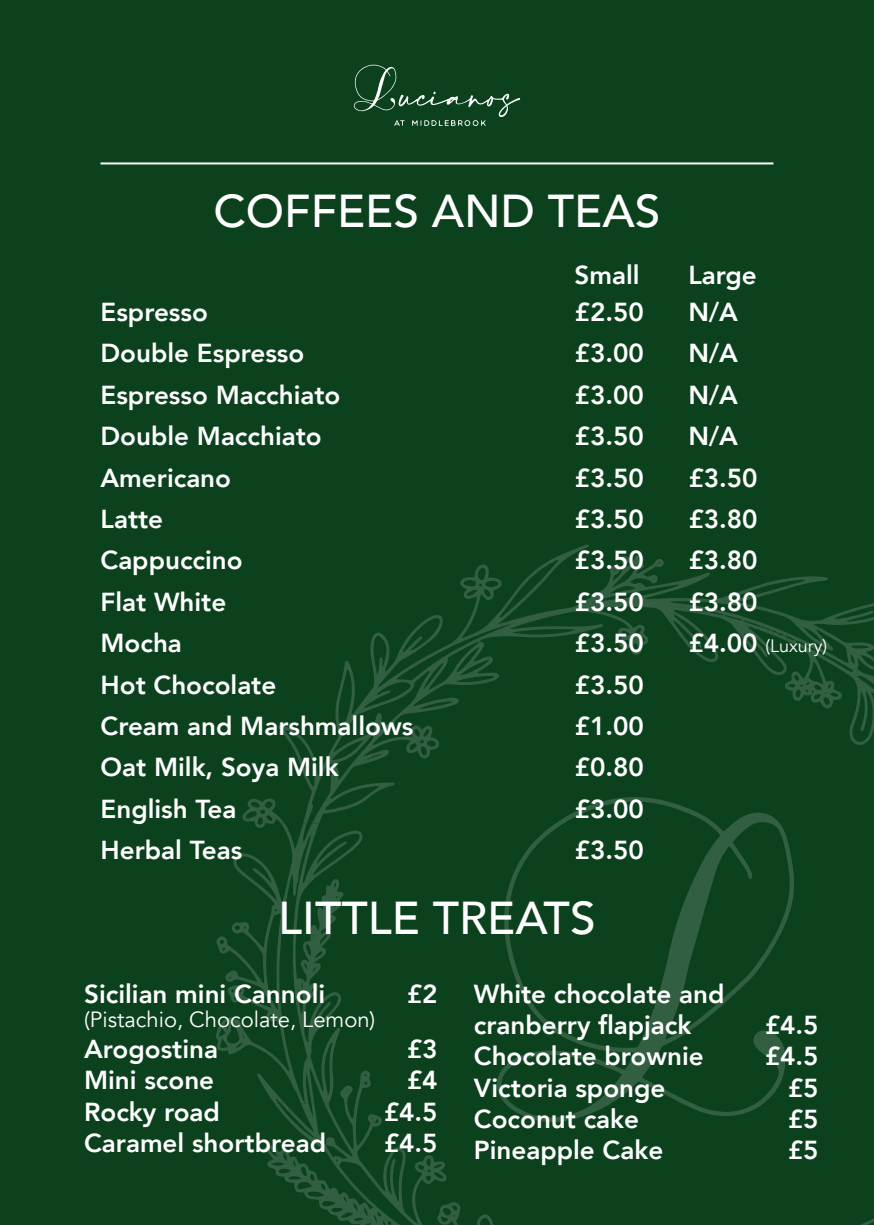
<style>
.page{position:relative;width:874px;height:1225px;background:#fff}
.page>*{position:absolute;margin:0;border:0;box-sizing:border-box;transform-origin:0 0}
.t1{font:500 46px "Avenir";color:#fff}
.t2{font:800 26px/41.4px "Avenir";color:#fff}
.t3{font:22px "Avenir";color:#fff}
.t4{font:18px "Avenir";color:#fff}
.s1{font-weight:800;font-size:26px}
</style>
<div class="page">
<div style="left:0;top:0;width:873px;height:1225px;background:#0c411e"></div>
<svg style="left:265px;top:544px;width:608px;height:681px"></svg>
<svg style="left:216px;top:823px;width:571px;height:402px"></svg>
<svg style="left:807px;top:690px;width:5px;height:4px"></svg>
<svg style="left:301px;top:982px;width:8px;height:6px"></svg>
<svg style="left:511px;top:622px;width:6px;height:2px"></svg>
<svg style="left:494px;top:797px;width:300px;height:325px"></svg>
<hr style="left:100px;top:162px;width:673px;height:2px;background:#fff">
<svg style="left:353px;top:65px;width:167px;height:61px"></svg>
<h1 class="t1" style="left:213px;top:172px;width:448px">COFFEES AND TEAS</h1>
<p class="t2" style="left:574px;top:254px;width:67px">Small</p>
<p class="t2" style="left:688px;top:257px;width:70px;line-height:36.8px">Large<br>N/A</p>
<p class="t2" style="left:688px;top:332px;width:71px">N/A<br>N/A<br>N/A £3.50 £3.80 £3.80 £3.80</p>
<p class="t4" style="left:688px;top:635px;width:140px"><span class="s1">£4.00</span> (Luxury)</p>
<p class="t2" style="left:100px;top:291px;width:314px">Espresso<br>Double Espresso<br>Espresso Macchiato<br>Double Macchiato<br>Americano<br>Latte<br>Cappuccino<br>Flat White<br>Mocha<br>Hot Chocolate<br>Cream and Marshmallows<br>Oat Milk, Soya Milk<br>English Tea<br>Herbal Teas</p>
<p class="t2" style="left:574px;top:291px;width:71px;text-align:justify">£2.50 £3.00 £3.00 £3.50 £3.50 £3.50 £3.50 £3.50 £3.50 £3.50 £1.00 £0.80 £3.00 £3.50</p>
<h1 class="t1" style="left:278px;top:877px;width:318px">LITTLE TREATS</h1>
<p class="t2" style="left:84px;top:973px;width:242px">Sicilian mini Cannoli</p>
<p class="t2" style="left:406px;top:973px;width:32px">£2</p>
<p class="t3" style="left:84px;top:1006px;width:292px">(Pistachio, Chocolate, Lemon)</p>
<p class="t2" style="left:84px;top:1028px;width:135px">Arogostina</p>
<p class="t2" style="left:406px;top:1028px;width:32px">£3</p>
<p class="t2" style="left:84px;top:1059px;width:132px">Mini scone</p>
<p class="t2" style="left:406px;top:1059px;width:32px">£4</p>
<p class="t2" style="left:84px;top:1090px;width:137px">Rocky road</p>
<p class="t2" style="left:383px;top:1090px;width:55px">£4.5</p>
<p class="t2" style="left:84px;top:1122px;width:243px">Caramel shortbread</p>
<p class="t2" style="left:383px;top:1122px;width:55px">£4.5</p>
<p class="t2" style="left:473px;top:978px;width:252px;line-height:31.2px">White chocolate and cranberry flapjack</p>
<p class="t2" style="left:764px;top:1004px;width:55px">£4.5</p>
<p class="t2" style="left:473px;top:1035px;width:231px">Chocolate brownie</p>
<p class="t2" style="left:764px;top:1035px;width:55px">£4.5</p>
<p class="t2" style="left:473px;top:1066px;width:193px">Victoria sponge</p>
<p class="t2" style="left:787px;top:1066px;width:32px">£5</p>
<p class="t2" style="left:473px;top:1098px;width:167px">Coconut cake</p>
<p class="t2" style="left:787px;top:1098px;width:32px">£5</p>
<p class="t2" style="left:473px;top:1129px;width:191px">Pineapple Cake</p>
<p class="t2" style="left:787px;top:1129px;width:32px">£5</p>
</div>
